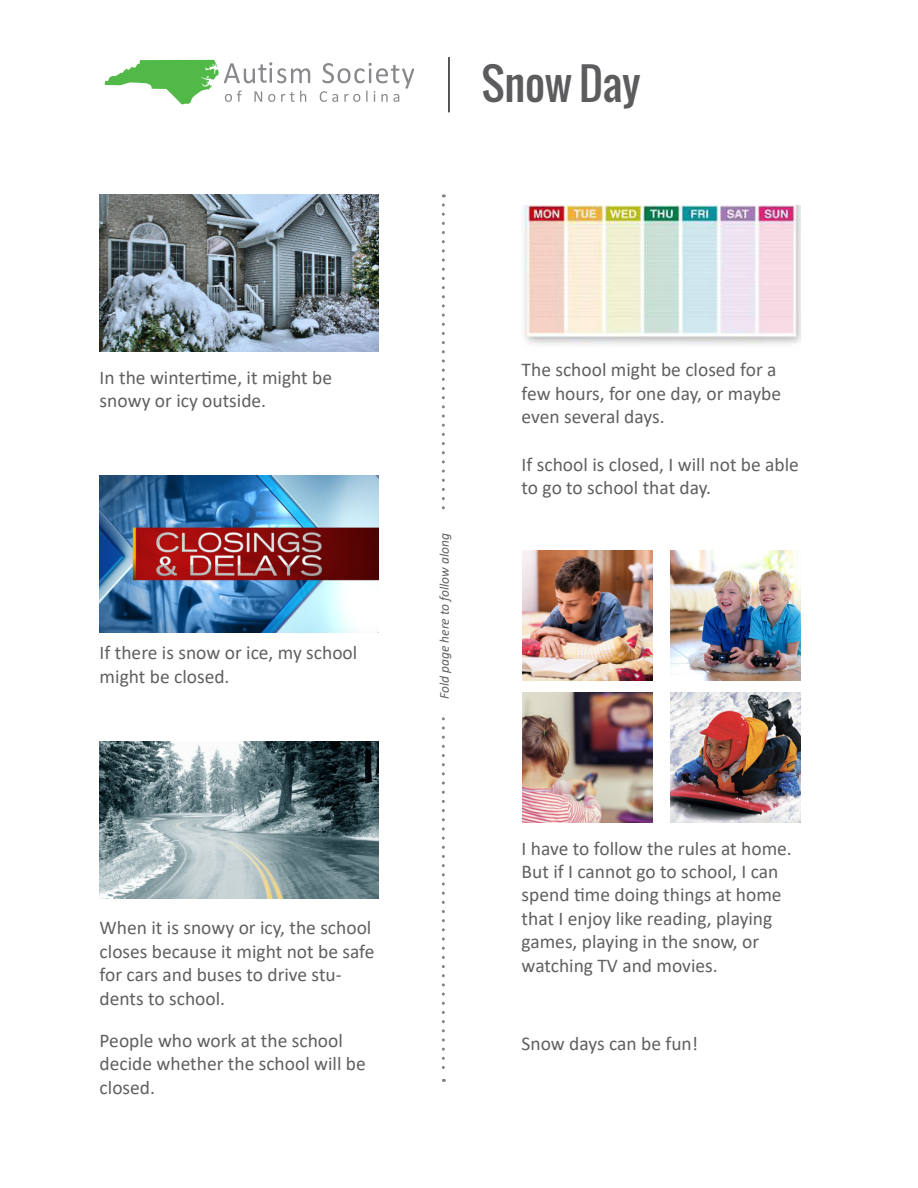
<style>
.page{position:relative;width:918px;height:1188px;background:#fff}
.page>*{position:absolute;margin:0;border:0;box-sizing:border-box;transform-origin:0 0}
.t1{font:43.05px "Oswald";color:#5c5c5f}
.t2{font:19.5px/23.4px "Calibri";color:#5f6062}
.t3{font:italic 13.5px "Calibri";color:#5f6062}
</style>
<div class="page">
<img style="left:100px;top:195px;width:279px;height:156px">
<img style="left:522px;top:205px;width:279px;height:140px">
<img style="left:100px;top:475px;width:279px;height:157px">
<img style="left:100px;top:741px;width:279px;height:157px">
<img style="left:523px;top:551px;width:129px;height:129px">
<img style="left:523px;top:693px;width:129px;height:129px">
<img style="left:671px;top:551px;width:130px;height:129px">
<img style="left:671px;top:693px;width:130px;height:129px">
<svg style="left:442px;top:205px;width:3px;height:877px"></svg>
<div style="left:429px;top:516px;width:30px;height:201px;background:#fff"></div>
<svg style="left:320px;top:63px;width:94px;height:39px"></svg>
<svg style="left:105px;top:60px;width:205px;height:44px"></svg>
<hr style="left:448px;top:57px;width:2px;height:55px;background:#231f20">
<p class="t1" style="left:481px;top:51px;width:160px">Snow Day</p>
<p class="t2" style="left:100px;top:365px;width:234px">In the wintertime, it might be snowy or icy outside.</p>
<p class="t2" style="left:522px;top:358px;width:261px">The school might be closed for a few hours, for one day, or maybe even several days.</p>
<p class="t2" style="left:100px;top:641px;width:259px">If there is snow or ice, my school might be closed.</p>
<p class="t3" style="left:435px;top:699px;width:167px;rotate:-90deg">Fold page here to follow along</p>
<p class="t2" style="left:100px;top:916px;width:276px">When it is snowy or icy, the school closes because it might not be safe for cars and buses to drive stu&shy;dents to school.</p>
<p class="t2" style="left:522px;top:452px;width:279px">If school is closed, I will not be able to go to school that day.</p>
<p class="t2" style="left:522px;top:836px;width:272px">I have to follow the rules at home.<br>But if I cannot go to school, I can spend time doing things at home that I enjoy like reading, playing games, playing in the snow, or watching TV and movies.</p>
<p class="t2" style="left:100px;top:1028px;width:268px">People who work at the school decide whether the school will be closed.</p>
<p class="t2" style="left:522px;top:1032px;width:178px">Snow days can be fun!</p>
</div>
